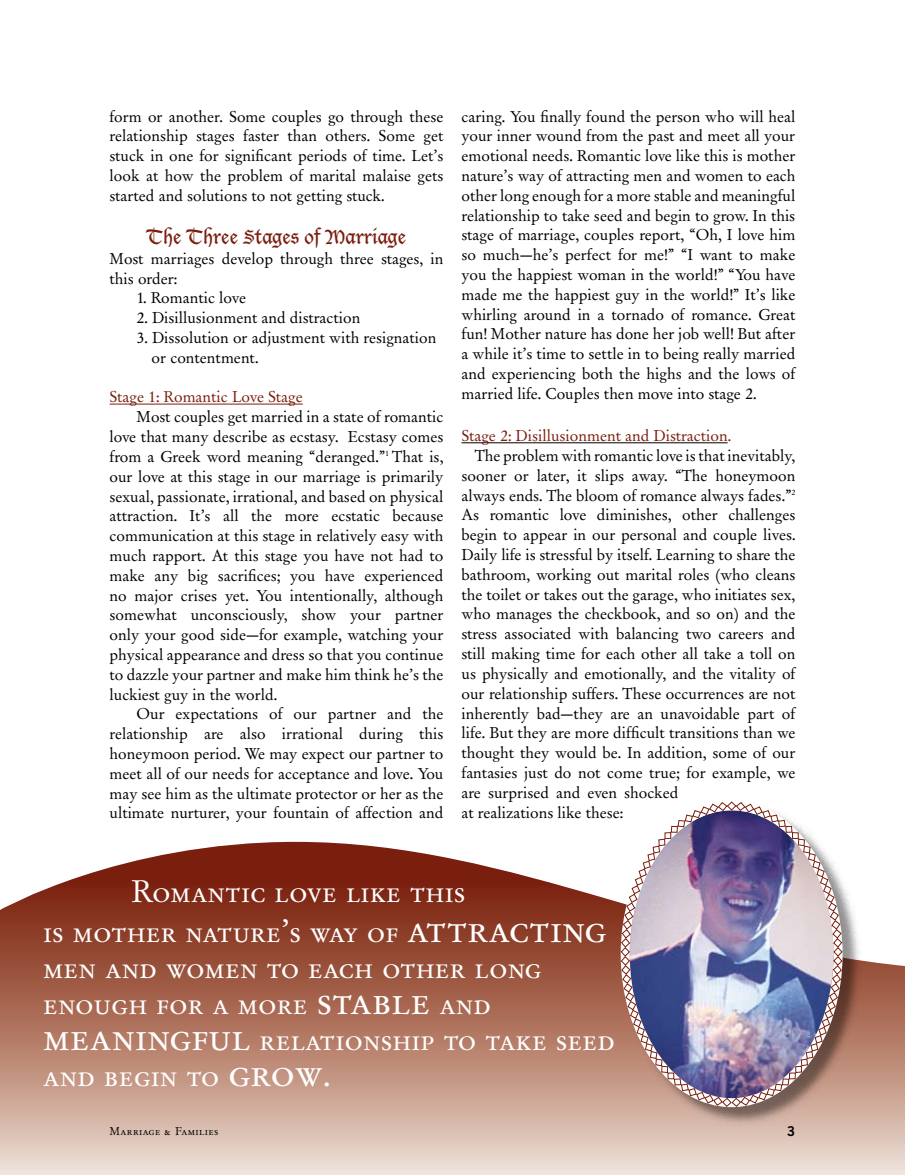
<style>
.page{position:relative;width:905px;height:1175px;background:#fff}
.page>*{position:absolute;margin:0;border:0;box-sizing:border-box;transform-origin:0 0}
.t1{font:33px/36px "Garamond Nr 1 SB Caps";color:#fff}
.t2{font:19.5px "Lucida Blackletter";color:#7a1e0e}
.t3{font:16.5px/19.8px "Garamond Nr 1 SB";color:#000;text-align:justify}
.t4{font:16.5px "Garamond Nr 1 SB";color:#7a1e0e}
.t5{font:12px "Garamond Nr 1 SB Caps";letter-spacing:.025em;color:#000}
.s1{font-size:43.5px}
</style>
<div class="page">
<hr style="left:110px;top:404px;width:193px;height:1px;background:#7a1e0e">
<hr style="left:461px;top:442px;width:266px;height:1px;background:#000">
<svg style="left:0;top:842px;width:904px;height:332px;background:#b88574"></svg>
<div style="left:622px;top:802px;width:240px;height:324px;background:#000;opacity:.45"></div>
<img style="left:620px;top:801px;width:223px;height:306px">
<svg style="left:787px;top:1125px;width:7px;height:11px"></svg>
<p class="t3" style="left:110px;top:107px;width:335px">form or another. Some couples go through these relationship stages faster than others. Some get stuck in one for significant periods of time. Let’s look at how the problem of marital malaise gets started and solutions to not getting stuck.</p>
<p class="t2" style="left:147px;top:225px;width:261px">The Three Stages of Marriage</p>
<p class="t3" style="left:110px;top:249px;width:335px">Most marriages develop through three stages, in this order:</p>
<p class="t3" style="left:136px;top:288px;width:111px">1. Romantic love</p>
<p class="t3" style="left:136px;top:308px;width:225px">2. Disillusionment and distraction</p>
<p class="t3" style="left:151px;top:328px;width:286px;text-indent:-15px">3. Dissolution or adjustment with resignation or contentment.</p>
<p class="t4" style="left:110px;top:388px;width:195px">Stage 1: Romantic Love Stage</p>
<p class="t3" style="left:110px;top:407px;width:335px;text-indent:27px">Most couples get married in a state of romantic love that many describe as ecstasy. Ecstasy comes from a Greek word meaning “deranged.”<sup>1</sup> That is, our love at this stage in our marriage is primarily sexual, passionate, irrational, and based on physical attraction. It’s all the more ecstatic because communication at this stage in relatively easy with much rapport. At this stage you have not had to make any big sacrifices; you have experienced no major crises yet. You intentionally, although somewhat unconsciously, show your partner only your good side—for example, watching your physical appearance and dress so that you continue to dazzle your partner and make him think he’s the luckiest guy in the world.</p>
<p class="t3" style="left:110px;top:704px;width:335px;text-indent:27px">Our expectations of our partner and the relationship are also irrational during this honeymoon period. We may expect our partner to meet all of our needs for acceptance and love. You may see him as the ultimate protector or her as the ultimate nurturer, your fountain of affection and</p>
<p class="t3" style="left:461px;top:107px;width:335px">caring. You finally found the person who will heal your inner wound from the past and meet all your emotional needs. Romantic love like this is mother nature’s way of attracting men and women to each other long enough for a more stable and meaningful relationship to take seed and begin to grow. In this stage of marriage, couples report, “Oh, I love him so much—he’s perfect for me!” “I want to make you the happiest woman in the world!” “You have made me the happiest guy in the world!” It’s like whirling around in a tornado of romance. Great fun! Mother nature has done her job well! But after a while it’s time to settle in to being really married and experiencing both the highs and the lows of married life. Couples then move into stage 2.</p>
<p class="t4" style="left:461px;top:427px;width:271px">Stage 2: Disillusionment and Distraction.</p>
<p class="t3" style="left:461px;top:446px;width:335px;text-align:left;text-indent:13px">The problem with romantic love is that inevitably, sooner or later, it slips away. “The honeymoon always ends. The bloom of romance always fades.”<sup>2<br></sup>As romantic love diminishes, other challenges begin to appear in our personal and couple lives.<br>Daily life is stressful by itself. Learning to share the bathroom, working out marital roles (who cleans the toilet or takes out the garage, who initiates sex, who manages the checkbook, and so on) and the stress associated with balancing two careers and still making time for each other all take a toll on us physically and emotionally, and the vitality of our relationship suffers. These occurrences are not inherently bad—they are an unavoidable part of life. But they are more difficult transitions than we thought they would be. In addition, some of our fantasies just do not come true; for example, we are surprised and even shocked<br>at realizations like these:</p>
<h1 class="t1" style="left:43px;top:872px;width:565px;line-height:39.6px;text-indent:88px">Romantic love like this<br>is mother nature’s way of <span class="s1">attracting</span></h1>
<h1 class="t1" style="left:43px;top:949px;width:573px">men and women to each other long enough for a more <span class="s1">stable</span> and <span class="s1">meaningful</span> relationship to take seed and begin to <span class="s1">grow</span>.</h1>
<p class="t5" style="left:110px;top:1124px;width:110px">Marriage &amp; Families</p>
</div>
